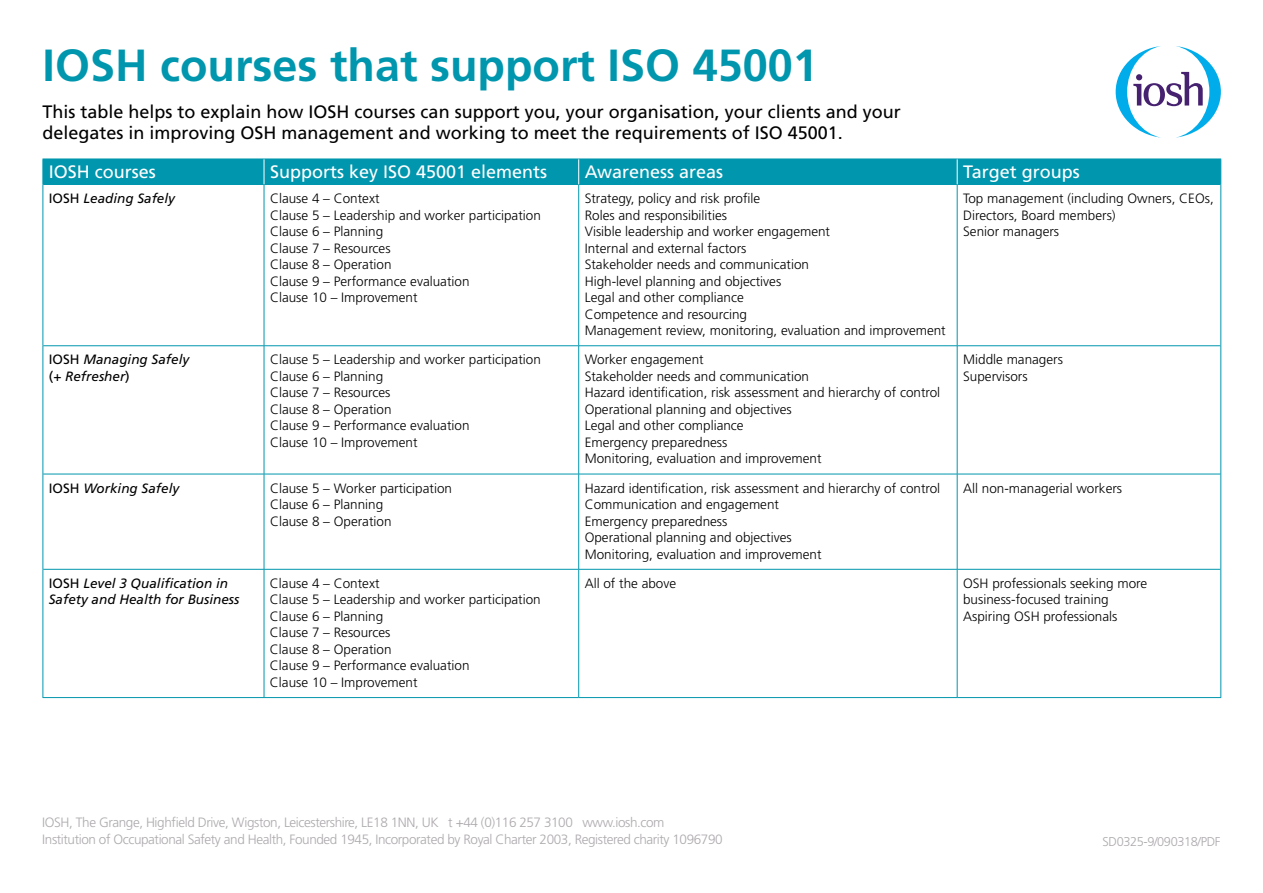
<style>
.page{position:relative;width:1263px;height:893px;background:#fff}
.page>*{position:absolute;margin:0;border:0;box-sizing:border-box;transform-origin:0 0}
.t1{font:700 45px "Frutiger";color:#0096ae}
.t2{font:18px/21px "Frutiger";color:#000}
.t3{font:18px "Frutiger";color:#fff}
.t4{font:300 13.5px/16.5px "Frutiger";color:#000}
.t5{font:300 13.5px/16.5px "Frutiger";letter-spacing:-.03em;color:#ada9ad}
.t6{font:italic 13.5px/16.5px "Frutiger";color:#000}
.t7{font:300 12.75px "Frutiger";letter-spacing:-.03em;color:#ada9ad}
.s1{font-style:normal}
</style>
<div class="page">
<svg style="left:1116px;top:46px;width:105px;height:92px"></svg>
<hr style="left:43px;top:184px;width:221px;height:1px;background:#0096ae">
<hr style="left:264px;top:184px;width:315px;height:1px;background:#0096ae">
<hr style="left:264px;top:185px;width:1px;height:161px;background:#0096ae">
<hr style="left:579px;top:184px;width:378px;height:1px;background:#0096ae">
<hr style="left:578px;top:185px;width:1px;height:161px;background:#0096ae">
<hr style="left:957px;top:184px;width:263px;height:1px;background:#0096ae">
<hr style="left:957px;top:185px;width:1px;height:161px;background:#0096ae">
<hr style="left:43px;top:345px;width:221px;height:1px;background:#0096ae">
<hr style="left:264px;top:345px;width:315px;height:1px;background:#0096ae">
<hr style="left:264px;top:346px;width:1px;height:128px;background:#0096ae">
<hr style="left:579px;top:345px;width:378px;height:1px;background:#0096ae">
<hr style="left:578px;top:346px;width:1px;height:128px;background:#0096ae">
<hr style="left:957px;top:345px;width:263px;height:1px;background:#0096ae">
<hr style="left:957px;top:346px;width:1px;height:128px;background:#0096ae">
<hr style="left:43px;top:474px;width:221px;height:1px;background:#0096ae">
<hr style="left:264px;top:474px;width:315px;height:1px;background:#0096ae">
<hr style="left:264px;top:474px;width:1px;height:95px;background:#0096ae">
<hr style="left:579px;top:474px;width:378px;height:1px;background:#0096ae">
<hr style="left:578px;top:474px;width:1px;height:95px;background:#0096ae">
<hr style="left:957px;top:474px;width:263px;height:1px;background:#0096ae">
<hr style="left:957px;top:474px;width:1px;height:95px;background:#0096ae">
<hr style="left:43px;top:569px;width:221px;height:1px;background:#0096ae">
<hr style="left:264px;top:569px;width:315px;height:1px;background:#0096ae">
<hr style="left:264px;top:569px;width:1px;height:128px;background:#0096ae">
<hr style="left:579px;top:569px;width:378px;height:1px;background:#0096ae">
<hr style="left:578px;top:569px;width:1px;height:128px;background:#0096ae">
<hr style="left:957px;top:569px;width:263px;height:1px;background:#0096ae">
<hr style="left:957px;top:569px;width:1px;height:128px;background:#0096ae">
<hr style="left:43px;top:697px;width:221px;height:1px;background:#0096ae">
<hr style="left:264px;top:697px;width:315px;height:1px;background:#0096ae">
<hr style="left:579px;top:697px;width:378px;height:1px;background:#0096ae">
<hr style="left:957px;top:697px;width:264px;height:1px;background:#0096ae">
<hr style="left:43px;top:184px;width:1px;height:162px;background:#0096ae">
<hr style="left:1220px;top:184px;width:1px;height:162px;background:#0096ae">
<hr style="left:43px;top:346px;width:1px;height:128px;background:#0096ae">
<hr style="left:1220px;top:346px;width:1px;height:128px;background:#0096ae">
<hr style="left:43px;top:474px;width:1px;height:95px;background:#0096ae">
<hr style="left:1220px;top:474px;width:1px;height:95px;background:#0096ae">
<hr style="left:43px;top:569px;width:1px;height:128px;background:#0096ae">
<hr style="left:1220px;top:569px;width:1px;height:128px;background:#0096ae">
<div style="left:43px;top:159px;width:1178px;height:25px;background:#0096ae"></div>
<h1 class="t1" style="left:43px;top:39px;width:777px">IOSH courses that support ISO 45001</h1>
<h2 class="t2" style="left:43px;top:101px;width:860px">This table helps to explain how IOSH courses can support you, your organisation, your clients and your delegates in improving OSH management and working to meet the requirements of ISO 45001.</h2>
<h2 class="t3" style="left:49px;top:162px;width:109px">IOSH courses</h2>
<h2 class="t3" style="left:270px;top:162px;width:279px">Supports key ISO 45001 elements</h2>
<h2 class="t3" style="left:585px;top:162px;width:140px">Awareness areas</h2>
<h2 class="t3" style="left:963px;top:162px;width:118px">Target groups</h2>
<p class="t6" style="left:49px;top:190px;width:128px"><span class="s1">IOSH</span> Leading Safely</p>
<p class="t4" style="left:270px;top:190px;width:272px">Clause 4 – Context<br>Clause 5 – Leadership and worker participation<br>Clause 6 – Planning<br>Clause 7 – Resources<br>Clause 8 – Operation<br>Clause 9 – Performance evaluation<br>Clause 10 – Improvement</p>
<p class="t4" style="left:585px;top:190px;width:363px">Strategy, policy and risk profile<br>Roles and responsibilities<br>Visible leadership and worker engagement<br>Internal and external factors<br>Stakeholder needs and communication<br>High-level planning and objectives<br>Legal and other compliance<br>Competence and resourcing<br>Management review, monitoring, evaluation and improvement</p>
<p class="t4" style="left:963px;top:190px;width:252px">Top management (including Owners, CEOs,<br>Directors, Board members)<br>Senior managers</p>
<p class="t6" style="left:49px;top:351px;width:142px"><span class="s1">IOSH</span> Managing Safely <span class="s1">(+</span> Refresher<span class="s1">)</span></p>
<p class="t4" style="left:270px;top:352px;width:272px">Clause 5 – Leadership and worker participation<br>Clause 6 – Planning<br>Clause 7 – Resources<br>Clause 8 – Operation<br>Clause 9 – Performance evaluation<br>Clause 10 – Improvement</p>
<p class="t4" style="left:585px;top:352px;width:357px">Worker engagement<br>Stakeholder needs and communication<br>Hazard identification, risk assessment and hierarchy of control Operational planning and objectives<br>Legal and other compliance<br>Emergency preparedness<br>Monitoring, evaluation and improvement</p>
<p class="t4" style="left:963px;top:352px;width:101px">Middle managers<br>Supervisors</p>
<p class="t6" style="left:49px;top:480px;width:132px"><span class="s1">IOSH</span> Working Safely</p>
<p class="t4" style="left:270px;top:480px;width:184px">Clause 5 – Worker participation<br>Clause 6 – Planning<br>Clause 8 – Operation</p>
<p class="t4" style="left:585px;top:480px;width:357px">Hazard identification, risk assessment and hierarchy of control Communication and engagement<br>Emergency preparedness<br>Operational planning and objectives<br>Monitoring, evaluation and improvement</p>
<p class="t4" style="left:963px;top:480px;width:161px">All non-managerial workers</p>
<p class="t6" style="left:49px;top:575px;width:192px"><span class="s1">IOSH</span> Level 3 Qualification in<br>Safety and Health for Business</p>
<p class="t4" style="left:270px;top:575px;width:272px">Clause 4 – Context<br>Clause 5 – Leadership and worker participation<br>Clause 6 – Planning<br>Clause 7 – Resources<br>Clause 8 – Operation<br>Clause 9 – Performance evaluation<br>Clause 10 – Improvement</p>
<p class="t4" style="left:585px;top:575px;width:93px">All of the above</p>
<p class="t4" style="left:963px;top:575px;width:186px">OSH professionals seeking more business-focused training<br>Aspiring OSH professionals</p>
<p class="t5" style="left:42px;top:814px;width:682px">IOSH, The Grange, Highfield Drive, Wigston, Leicestershire, LE18 1NN, UK t +44 (0)116 257 3100 www.iosh.com<br>Institution of Occupational Safety and Health, Founded 1945, Incorporated by Royal Charter 2003, Registered charity 1096790</p>
<p class="t7" style="left:1102px;top:834px;width:119px">SD0325-9/090318/PDF</p>
</div>
